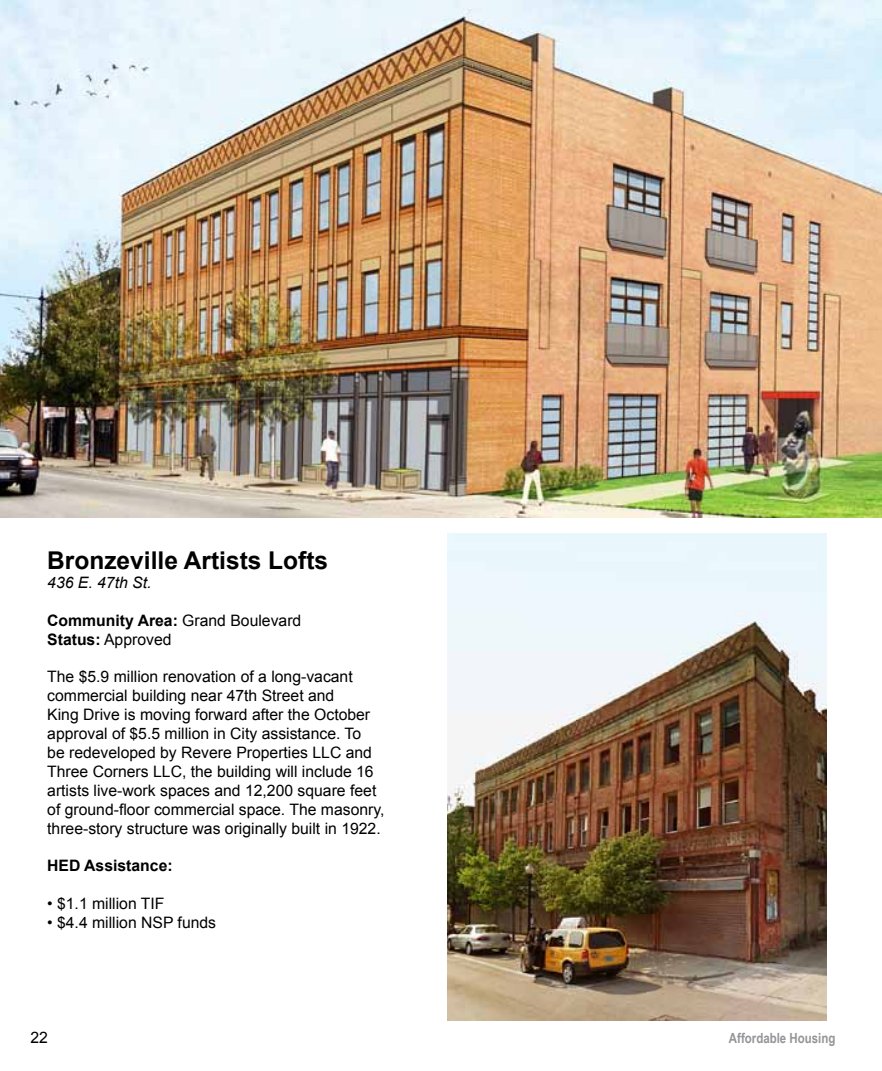
<style>
.page{position:relative;width:882px;height:1071px;background:#fff}
.page>*{position:absolute;margin:0;border:0;box-sizing:border-box;transform-origin:0 0}
.t1{font:700 24.5px "Arial";color:#000}
.t2{font:15.75px/18.9px "Arial";color:#000}
.t3{font:700 15.75px "Arial";color:#000}
.t4{font:italic 15.75px "Arial";color:#000}
.t5{font:700 14px "Arial Narrow";color:#939598}
.s1{font-weight:700}
</style>
<div class="page">
<img style="left:0;top:0;width:882px;height:518px">
<img style="left:447px;top:534px;width:379px;height:487px">
<h1 class="t1" style="left:47px;top:544px;width:282px">Bronzeville Artists Lofts</h1>
<p class="t4" style="left:47px;top:572px;width:106px">436 E. 47th St.</p>
<p class="t2" style="left:47px;top:611px;width:256px"><span class="s1">Community Area:</span> Grand Boulevard<br><span class="s1">Status:</span> Approved</p>
<p class="t2" style="left:47px;top:668px;width:339px">The $5.9 million renovation of a long-vacant commercial building near 47th Street and<br>King Drive is moving forward after the October approval of $5.5 million in City assistance. To<br>be redeveloped by Revere Properties LLC and Three Corners LLC, the building will include 16 artists live-work spaces and 12,200 square feet of ground-floor commercial space. The masonry, three-story structure was originally built in 1922.</p>
<p class="t3" style="left:47px;top:856px;width:127px">HED Assistance:</p>
<p class="t2" style="left:47px;top:894px;width:119px">• $1.1 million TIF</p>
<p class="t2" style="left:47px;top:913px;width:170px">• $4.4 million NSP funds</p>
<p class="t2" style="left:30px;top:1029px;width:19px">22</p>
<p class="t5" style="left:729px;top:1028px;width:108px">Affordable Housing</p>
</div>
